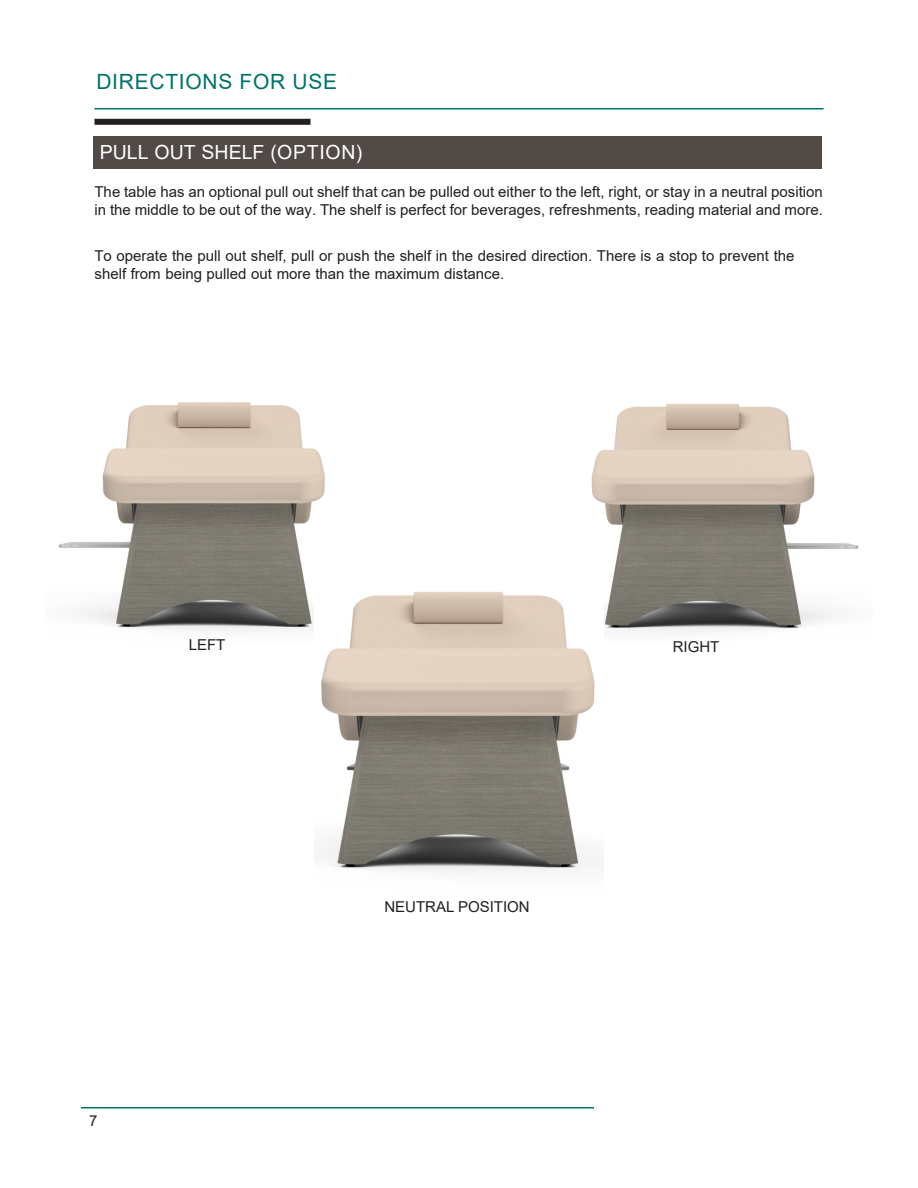
<style>
.page{position:relative;width:918px;height:1188px;background:#fff}
.page>*{position:absolute;margin:0;border:0;box-sizing:border-box;transform-origin:0 0}
.t1{font:21px "Arial";letter-spacing:.035em;color:#00736a}
.t2{font:19.5px "Arial";color:#fff}
.t3{font:15px/18px "Arial";color:#231f20}
</style>
<div class="page">
<img style="left:59px;top:402px;width:266px;height:229px">
<img style="left:591px;top:403px;width:268px;height:229px">
<hr style="left:95px;top:108px;width:729px;height:2px;background:#00736a">
<div style="left:95px;top:119px;width:216px;height:6px;background:#231f20"></div>
<div style="left:93px;top:136px;width:729px;height:32px;background:#524a47"></div>
<img style="left:314px;top:582px;width:290px;height:291px">
<hr style="left:81px;top:1107px;width:513px;height:1px;background:#00736a">
<p class="t1" style="left:96px;top:67px;width:242px">DIRECTIONS FOR USE</p>
<p class="t2" style="left:100px;top:139px;width:264px">PULL OUT SHELF (OPTION)</p>
<p class="t3" style="left:94px;top:182px;width:730px">The table has an optional pull out shelf that can be pulled out either to the left, right, or stay in a neutral position in the middle to be out of the way. The shelf is perfect for beverages, refreshments, reading material and more.</p>
<p class="t3" style="left:94px;top:247px;width:702px">To operate the pull out shelf, pull or push the shelf in the desired direction. There is a stop to prevent the shelf from being pulled out more than the maximum distance.</p>
<p class="t3" style="left:189px;top:636px;width:38px">LEFT</p>
<p class="t3" style="left:673px;top:638px;width:48px">RIGHT</p>
<p class="t3" style="left:89px;top:1112px;width:10px">7</p>
<p class="t3" style="left:384px;top:898px;width:147px">NEUTRAL POSITION</p>
</div>
